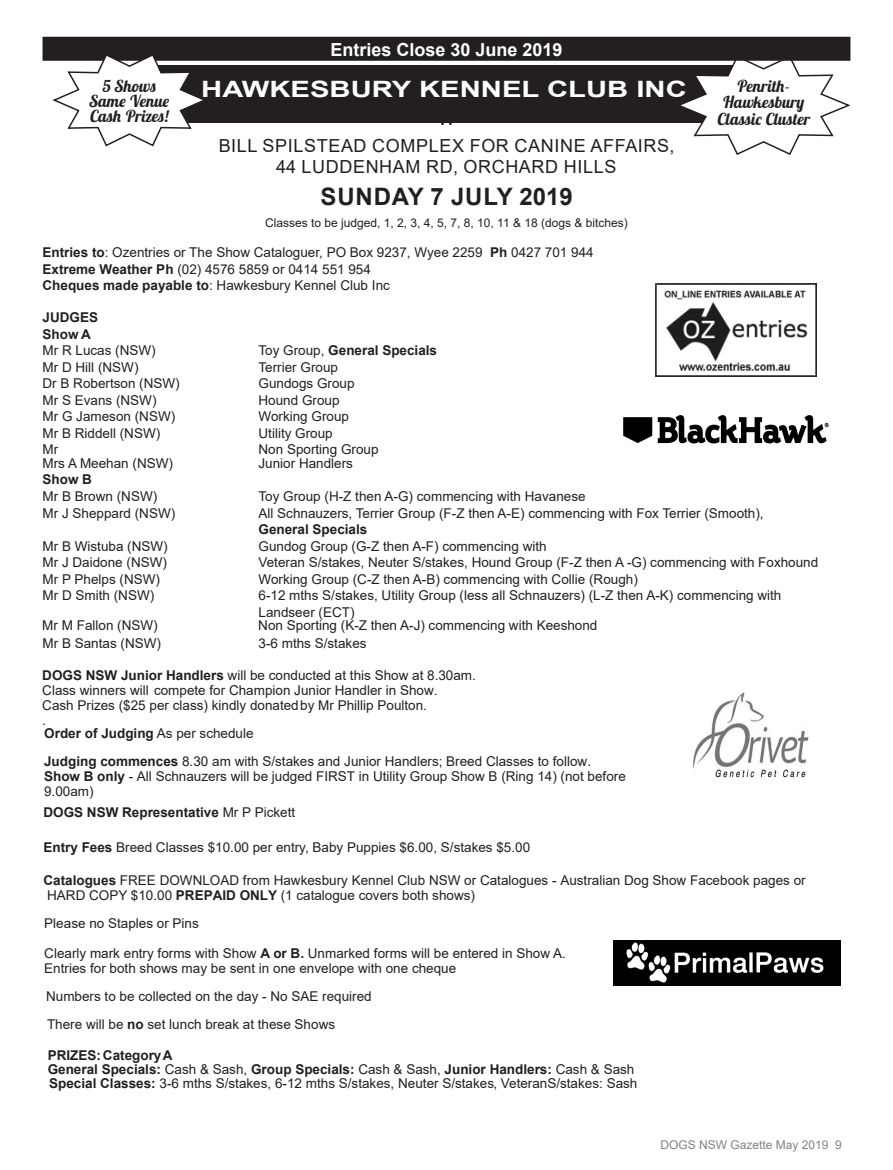
<style>
.page{position:relative;width:893px;height:1170px;background:#fff}
.page>*{position:absolute;margin:0;border:0;box-sizing:border-box;transform-origin:0 0}
._1_Date{font:700 24px "Arial";letter-spacing:.035em;color:#231f20}
._1_4_Classes{font:700 22.5px "Arial";color:#fff;scale:1.3 1}
._1_Venue{font:18px "Arial";letter-spacing:.035em;color:#231f20}
._1_Entries_Close{font:700 18px "Arial";color:#fff}
._1_4_Date{font:italic 700 16.5px/16.5px "Lobster Two";color:#231f20;text-align:center}
._1_4_Classes-2{font:italic 700 16.5px "Lobster Two";color:#231f20}
._1_Text_copy{font:13.5px/15px "Arial";color:#231f20}
._1_Text_copy-2{font:700 13.5px/16.5px "Arial";color:#231f20}
._1_Classes{font:12px "Arial";color:#231f20}
.t1{font:12px "Arial";color:#808285}
.s1{font-weight:700}
.s2{font-weight:400}
</style>
<div class="page">
<div style="left:152px;top:65px;width:584px;height:57px;background:#231f20"></div>
<svg style="left:675px;top:55px;width:176px;height:100px"></svg>
<div style="left:43px;top:37px;width:807px;height:24px;background:#231f20"></div>
<img style="left:623px;top:415px;width:206px;height:29px">
<img style="left:694px;top:692px;width:115px;height:86px">
<img style="left:656px;top:284px;width:160px;height:92px">
<img style="left:613px;top:940px;width:228px;height:45px">
<svg style="left:51px;top:56px;width:157px;height:91px"></svg>
<p class="_1_Entries_Close" style="left:330px;top:37px;width:234px">Entries Close 30 June 2019</p>
<p class="_1_4_Date" style="left:103px;top:77px;width:55px">5 Shows</p>
<p class="_1_4_Date" style="left:90px;top:92px;width:81px">Same Venue</p>
<p class="_1_4_Classes-2" style="left:90px;top:105px;width:81px">Cash Prizes!</p>
<p class="_1_4_Classes" style="left:201px;top:73px;width:375px">HAWKESBURY KENNEL CLUB INC</p>
<p class="_1_Venue" style="left:438px;top:106px;width:18px">W</p>
<p class="_1_Venue" style="left:219px;top:133px;width:457px">BILL SPILSTEAD COMPLEX FOR CANINE AFFAIRS,</p>
<p class="_1_Venue" style="left:276px;top:155px;width:342px">44 LUDDENHAM RD, ORCHARD HILLS</p>
<p class="_1_Date" style="left:321px;top:179px;width:254px">SUNDAY 7 JULY 2019</p>
<p class="_1_Classes" style="left:265px;top:215px;width:364px">Classes to be judged, 1, 2, 3, 4, 5, 7, 8, 10, 11 &amp; 18 (dogs &amp; bitches)</p>
<p class="_1_Text_copy" style="left:43px;top:245px;width:553px"><span class="s1">Entries to</span>: Ozentries or The Show Cataloguer, PO Box 9237, Wyee 2259 <span class="s1">Ph</span> 0427 701 944</p>
<p class="_1_Text_copy" style="left:43px;top:261px;width:330px"><span class="s1">Extreme Weather Ph</span> (02) 4576 5859 or 0414 551 954</p>
<p class="_1_Text_copy" style="left:43px;top:278px;width:349px"><span class="s1">Cheques made payable to</span>: Hawkesbury Kennel Club Inc</p>
<p class="_1_4_Date" style="left:717px;top:77px;width:94px">Penrith-<br>Hawkesbury<br>Classic Cluster</p>
<p class="_1_Text_copy-2" style="left:43px;top:309px;width:57px">JUDGES<br>Show A</p>
<p class="_1_Text_copy" style="left:43px;top:343px;width:115px">Mr R Lucas (NSW)</p>
<p class="_1_Text_copy-2" style="left:259px;top:342px;width:180px"><span class="s2">Toy Group,</span> General Specials</p>
<p class="_1_Text_copy" style="left:43px;top:359px;width:97px">Mr D Hill (NSW)</p>
<p class="_1_Text_copy" style="left:259px;top:359px;width:81px">Terrier Group</p>
<p class="_1_Text_copy" style="left:43px;top:376px;width:139px">Dr B Robertson (NSW)</p>
<p class="_1_Text_copy" style="left:259px;top:376px;width:98px">Gundogs Group</p>
<p class="_1_Text_copy" style="left:43px;top:392px;width:116px">Mr S Evans (NSW)</p>
<p class="_1_Text_copy" style="left:259px;top:392px;width:83px">Hound Group</p>
<p class="_1_Text_copy" style="left:43px;top:409px;width:134px">Mr G Jameson (NSW)</p>
<p class="_1_Text_copy" style="left:259px;top:409px;width:92px">Working Group</p>
<p class="_1_Text_copy" style="left:43px;top:425px;width:119px">Mr B Riddell (NSW)</p>
<p class="_1_Text_copy" style="left:259px;top:425px;width:76px">Utility Group</p>
<p class="_1_Text_copy" style="left:43px;top:442px;width:17px">Mr</p>
<p class="_1_Text_copy" style="left:259px;top:442px;width:122px">Non Sporting Group</p>
<p class="_1_Text_copy" style="left:43px;top:455px;width:132px">Mrs A Meehan (NSW)</p>
<p class="_1_Text_copy" style="left:259px;top:455px;width:96px">Junior Handlers</p>
<p class="_1_Text_copy-2" style="left:43px;top:471px;width:51px">Show B</p>
<p class="_1_Text_copy" style="left:43px;top:488px;width:116px">Mr B Brown (NSW)</p>
<p class="_1_Text_copy" style="left:259px;top:488px;width:329px">Toy Group (H-Z then A-G) commencing with Havanese</p>
<p class="_1_Text_copy" style="left:43px;top:505px;width:134px">Mr J Sheppard (NSW)</p>
<p class="_1_Text_copy" style="left:259px;top:505px;width:507px">All Schnauzers, Terrier Group (F-Z then A-E) commencing with Fox Terrier (Smooth),</p>
<p class="_1_Text_copy-2" style="left:259px;top:521px;width:110px">General Specials</p>
<p class="_1_Text_copy" style="left:43px;top:538px;width:127px">Mr B Wistuba (NSW)</p>
<p class="_1_Text_copy" style="left:259px;top:538px;width:290px">Gundog Group (G-Z then A-F) commencing with</p>
<p class="_1_Text_copy" style="left:43px;top:554px;width:126px">Mr J Daidone (NSW)</p>
<p class="_1_Text_copy" style="left:259px;top:554px;width:561px">Veteran S/stakes, Neuter S/stakes, Hound Group (F-Z then A -G) commencing with Foxhound</p>
<p class="_1_Text_copy" style="left:43px;top:571px;width:119px">Mr P Phelps (NSW)</p>
<p class="_1_Text_copy" style="left:259px;top:571px;width:381px">Working Group (C-Z then A-B) commencing with Collie (Rough)</p>
<p class="_1_Text_copy" style="left:43px;top:587px;width:113px">Mr D Smith (NSW)</p>
<p class="_1_Text_copy" style="left:259px;top:587px;width:524px;line-height:16.5px">6-12 mths S/stakes, Utility Group (less all Schnauzers) (L-Z then A-K) commencing with<br>Landseer (ECT)</p>
<p class="_1_Text_copy" style="left:42px;top:617px;width:117px">Mr M Fallon (NSW)</p>
<p class="_1_Text_copy" style="left:258px;top:617px;width:341px">Non Sporting (K-Z then A-J) commencing with Keeshond</p>
<p class="_1_Text_copy" style="left:42px;top:667px;width:435px"><span class="s1">DOGS NSW Junior Handlers</span> will be conducted at this Show at 8.30am.<br>Class winners will compete for Champion Junior Handler in Show.<br>Cash Prizes ($25 per class) kindly donatedby Mr Phillip Poulton.<br>.</p>
<p class="_1_Text_copy" style="left:43px;top:635px;width:120px">Mr B Santas (NSW)</p>
<p class="_1_Text_copy" style="left:259px;top:635px;width:110px">3-6 mths S/stakes</p>
<p class="_1_Text_copy-2" style="left:44px;top:725px;width:211px">Order of Judging <span class="s2">As per schedule</span></p>
<p class="_1_Text_copy" style="left:44px;top:753px;width:583px"><span class="s1">Judging commences</span> 8.30 am with S/stakes and Junior Handlers; Breed Classes to follow.<br><span class="s1">Show B only</span> - All Schnauzers will be judged FIRST in Utility Group Show B (Ring 14) (not before<br>9.00am)</p>
<p class="_1_Text_copy-2" style="left:43px;top:804px;width:253px">DOGS NSW Representative <span class="s2">Mr P Pickett</span></p>
<p class="_1_Text_copy" style="left:43px;top:840px;width:488px"><span class="s1">Entry Fees</span> Breed Classes $10.00 per entry, Baby Puppies $6.00, S/stakes $5.00</p>
<p class="_1_Text_copy" style="left:43px;top:872px;width:764px"><span class="s1">Catalogues</span> FREE DOWNLOAD from Hawkesbury Kennel Club NSW or Catalogues - Australian Dog Show Facebook pages or<br>HARD COPY $10.00 <span class="s1">PREPAID ONLY</span> (1 catalogue covers both shows)</p>
<p class="_1_Text_copy" style="left:44px;top:916px;width:156px">Please no Staples or Pins</p>
<p class="_1_Text_copy" style="left:44px;top:945px;width:523px">Clearly mark entry forms with Show <span class="s1">A or B.</span> Unmarked forms will be entered in Show A.<br>Entries for both shows may be sent in one envelope with one cheque</p>
<p class="_1_Text_copy" style="left:46px;top:988px;width:327px">Numbers to be collected on the day - No SAE required</p>
<p class="_1_Text_copy" style="left:47px;top:1016px;width:290px">There will be <span class="s1">no</span> set lunch break at these Shows</p>
<p class="_1_Text_copy" style="left:48px;top:1047px;width:591px;line-height:14.2px"><span class="s1">PRIZES: Category A<br>General Specials:</span> Cash &amp; Sash, <span class="s1">Group Specials:</span> Cash &amp; Sash, <span class="s1">Junior Handlers:</span> Cash &amp; Sash<br><span class="s1">Special Classes:</span> 3-6 mths S/stakes, 6-12 mths S/stakes, Neuter S/stakes, VeteranS/stakes: Sash</p>
<p class="t1" style="left:660px;top:1136px;width:183px">DOGS NSW Gazette May 2019 9</p>
</div>
